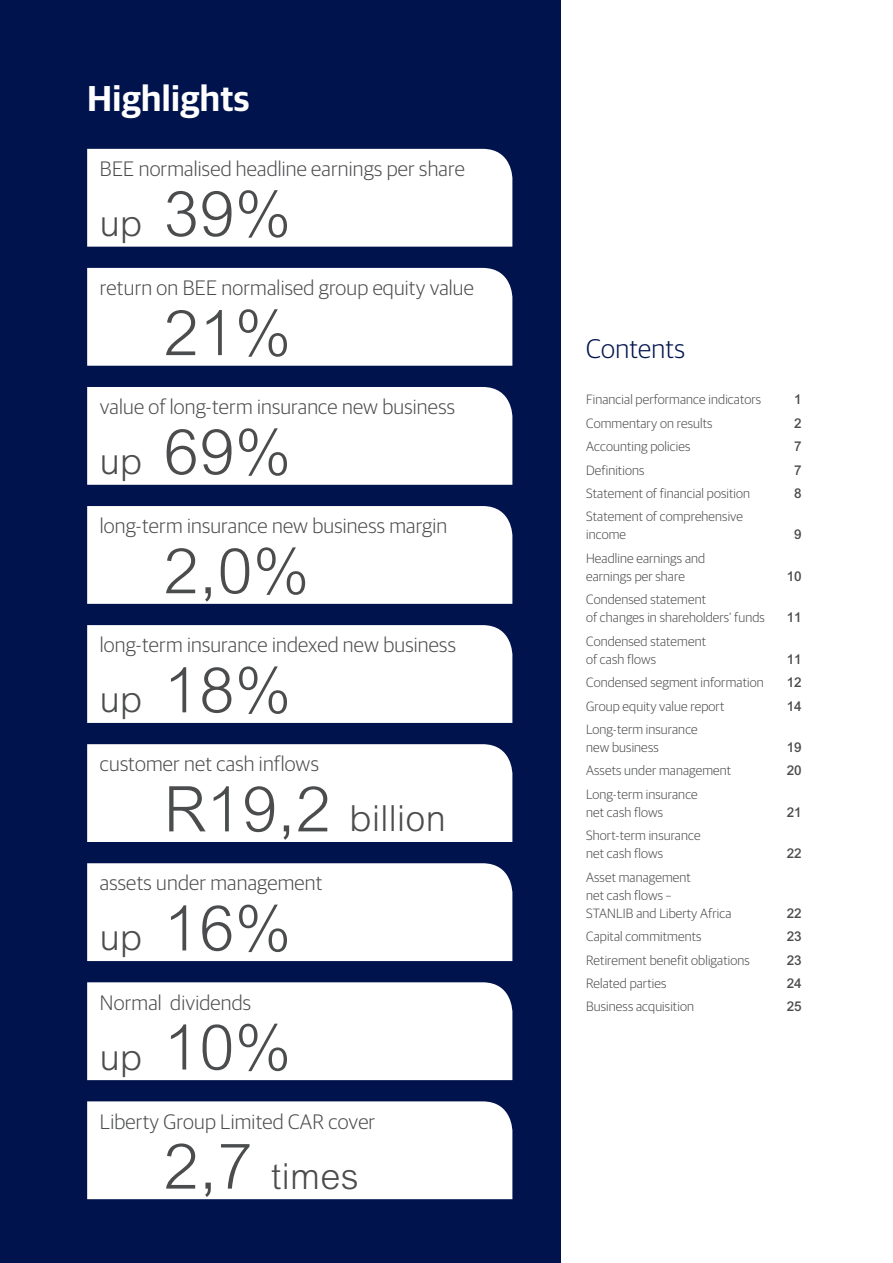
<style>
.page{position:relative;width:893px;height:1263px;background:#fff}
.page>*{position:absolute;margin:0;border:0;box-sizing:border-box;transform-origin:0 0}
.t1{font:300 63px "Arial";letter-spacing:.01em;color:#4b4c4d}
.t2{font:300 36px "Arial";letter-spacing:.01em;color:#4b4c4d}
.t3{font:600 36px "Guardian Sans";letter-spacing:.01em;color:#fff}
.t4{font:300 27px "Guardian Sans";letter-spacing:.01em;color:#00134d}
.t5{font:300 21px "Guardian Sans";letter-spacing:.01em;color:#4b4c4d}
.t6{font:300 13.5px/18px "Guardian Sans";letter-spacing:.01em;color:#4b4c4d}
.t7{font:500 13.5px "Arial";color:#4b4c4d}
.s1{font-size:36px}
.s2{font-size:63px}
</style>
<div class="page">
<div style="left:0;top:0;width:561px;height:1263px;background:#00134d"></div>
<div style="left:87px;top:149px;width:425px;height:98px;background:#fff"></div>
<div style="left:87px;top:268px;width:425px;height:98px;background:#fff"></div>
<div style="left:87px;top:387px;width:425px;height:98px;background:#fff"></div>
<div style="left:87px;top:506px;width:425px;height:98px;background:#fff"></div>
<div style="left:87px;top:625px;width:425px;height:98px;background:#fff"></div>
<div style="left:87px;top:744px;width:425px;height:98px;background:#fff"></div>
<div style="left:87px;top:863px;width:425px;height:98px;background:#fff"></div>
<div style="left:87px;top:982px;width:425px;height:98px;background:#fff"></div>
<div style="left:87px;top:1101px;width:425px;height:98px;background:#fff"></div>
<h2 class="t3" style="left:87px;top:72px;width:164px">Highlights</h2>
<h3 class="t5" style="left:100px;top:154px;width:366px">BEE normalised headline earnings per share</h3>
<h1 class="t1" style="left:100px;top:178px;width:193px"><span class="s1">up</span> 39%</h1>
<h3 class="t5" style="left:100px;top:273px;width:375px">return on BEE normalised group equity value</h3>
<h1 class="t1" style="left:164px;top:297px;width:129px">21%</h1>
<h3 class="t5" style="left:100px;top:392px;width:357px">value of long-term insurance new business</h3>
<h1 class="t1" style="left:100px;top:416px;width:193px"><span class="s1">up</span> 69%</h1>
<h3 class="t5" style="left:100px;top:511px;width:349px">long-term insurance new business margin</h3>
<h1 class="t1" style="left:164px;top:535px;width:147px">2,0%</h1>
<h3 class="t5" style="left:100px;top:630px;width:357px">long-term insurance indexed new business</h3>
<h1 class="t1" style="left:100px;top:654px;width:193px"><span class="s1">up</span> 18%</h1>
<h3 class="t5" style="left:100px;top:750px;width:220px">customer net cash inflows</h3>
<h2 class="t2" style="left:164px;top:798px;width:284px"><span class="s2">R19,2</span> billion</h2>
<h3 class="t5" style="left:100px;top:869px;width:224px">assets under management</h3>
<h1 class="t1" style="left:100px;top:892px;width:193px"><span class="s1">up</span> 16%</h1>
<h3 class="t5" style="left:100px;top:988px;width:153px">Normal dividends</h3>
<h1 class="t1" style="left:100px;top:1012px;width:193px"><span class="s1">up</span> 10%</h1>
<h3 class="t5" style="left:100px;top:1107px;width:277px">Liberty Group Limited CAR cover</h3>
<h2 class="t2" style="left:164px;top:1155px;width:197px"><span class="s2">2,7</span> times</h2>
<h3 class="t4" style="left:586px;top:330px;width:100px">Contents</h3>
<p class="t6" style="left:586px;top:390px;width:176px">Financial performance indicators</p>
<p class="t7" style="left:794px;top:392px;width:9px">1</p>
<p class="t6" style="left:586px;top:413px;width:128px">Commentary on results</p>
<p class="t7" style="left:794px;top:415px;width:9px">2</p>
<p class="t6" style="left:586px;top:437px;width:106px">Accounting policies</p>
<p class="t7" style="left:794px;top:439px;width:9px">7</p>
<p class="t6" style="left:586px;top:460px;width:60px">Definitions</p>
<p class="t7" style="left:794px;top:462px;width:9px">7</p>
<p class="t6" style="left:586px;top:483px;width:165px">Statement of financial position</p>
<p class="t7" style="left:794px;top:485px;width:9px">8</p>
<p class="t6" style="left:586px;top:507px;width:158px">Statement of comprehensive income</p>
<p class="t7" style="left:794px;top:527px;width:9px">9</p>
<p class="t6" style="left:586px;top:548px;width:121px">Headline earnings and earnings per share</p>
<p class="t6" style="left:586px;top:590px;width:180px">Condensed statement<br>of changes in shareholders’ funds</p>
<p class="t6" style="left:586px;top:631px;width:121px">Condensed statement of cash flows</p>
<p class="t7" style="left:787px;top:568px;width:16px">10</p>
<p class="t7" style="left:787px;top:610px;width:16px">11</p>
<p class="t7" style="left:787px;top:651px;width:16px">11</p>
<p class="t6" style="left:586px;top:673px;width:179px">Condensed segment information</p>
<p class="t7" style="left:787px;top:674px;width:16px">12</p>
<p class="t6" style="left:586px;top:696px;width:140px">Group equity value report</p>
<p class="t7" style="left:787px;top:698px;width:16px">14</p>
<p class="t6" style="left:586px;top:719px;width:113px">Long-term insurance new business</p>
<p class="t7" style="left:787px;top:739px;width:16px">19</p>
<p class="t6" style="left:586px;top:761px;width:147px">Assets under management</p>
<p class="t7" style="left:787px;top:763px;width:16px">20</p>
<p class="t6" style="left:586px;top:784px;width:113px">Long-term insurance net cash flows</p>
<p class="t7" style="left:787px;top:804px;width:16px">21</p>
<p class="t6" style="left:586px;top:826px;width:116px">Short-term insurance net cash flows</p>
<p class="t6" style="left:586px;top:867px;width:147px">Asset management<br>net cash flows –<br>STANLIB and Liberty Africa</p>
<p class="t7" style="left:787px;top:846px;width:16px">22</p>
<p class="t7" style="left:787px;top:905px;width:16px">22</p>
<p class="t6" style="left:586px;top:926px;width:117px">Capital commitments</p>
<p class="t7" style="left:787px;top:928px;width:16px">23</p>
<p class="t6" style="left:586px;top:950px;width:165px">Retirement benefit obligations</p>
<p class="t7" style="left:787px;top:952px;width:16px">23</p>
<p class="t6" style="left:586px;top:973px;width:82px">Related parties</p>
<p class="t7" style="left:787px;top:975px;width:16px">24</p>
<p class="t6" style="left:586px;top:997px;width:109px">Business acquisition</p>
<p class="t7" style="left:787px;top:999px;width:16px">25</p>
</div>
